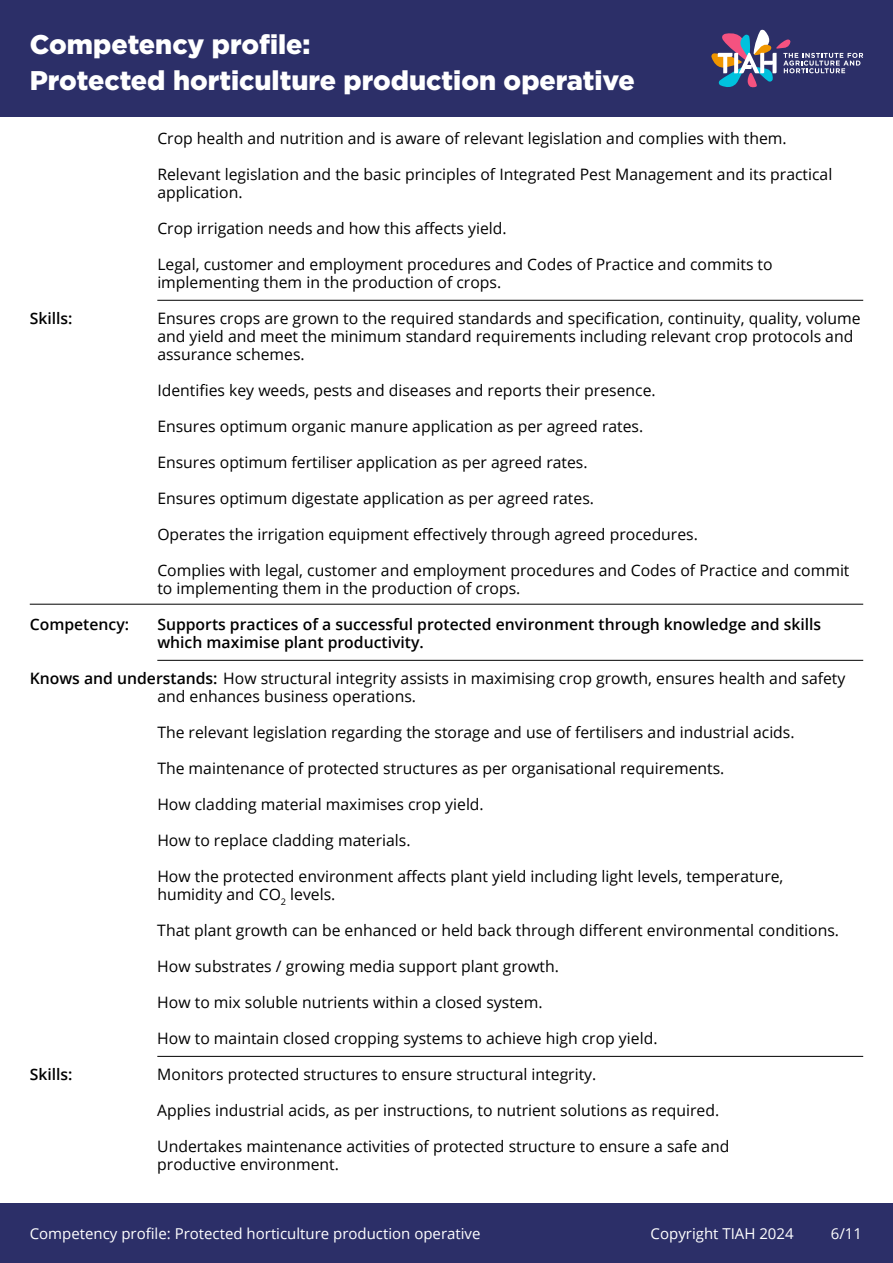
<style>
.page{position:relative;width:893px;height:1263px;background:#fff}
.page>*{position:absolute;margin:0;border:0;box-sizing:border-box;transform-origin:0 0}
.t1{font:900 27px/36px "Gotham";color:#fff}
.t2{font:15.75px/18px "Open Sans";color:#000}
.t3{font:600 15.75px/18px "Open Sans";color:#000}
.t4{font:15px "Open Sans";color:#fff}
.s1{font-weight:600}
</style>
<div class="page">
<div style="left:0;top:1203px;width:893px;height:60px;background:#2c2f68"></div>
<div style="left:0;top:0;width:893px;height:117px;background:#2c2f68"></div>
<svg style="left:711px;top:29px;width:152px;height:59px"></svg>
<hr style="left:157px;top:300px;width:706px;height:1px;background:#000">
<hr style="left:30px;top:604px;width:833px;height:1px;background:#000">
<hr style="left:157px;top:660px;width:706px;height:1px;background:#000">
<hr style="left:157px;top:1056px;width:706px;height:1px;background:#000">
<h1 class="t1" style="left:30px;top:26px;width:607px">Competency profile:<br>Protected horticulture production operative</h1>
<p class="t2" style="left:157px;top:129px;width:631px">Crop health and nutrition and is aware of relevant legislation and complies with them.</p>
<p class="t2" style="left:157px;top:165px;width:676px">Relevant legislation and the basic principles of Integrated Pest Management and its practical application.</p>
<p class="t2" style="left:157px;top:219px;width:351px">Crop irrigation needs and how this affects yield.</p>
<p class="t2" style="left:157px;top:255px;width:617px">Legal, customer and employment procedures and Codes of Practice and commits to implementing them in the production of crops.</p>
<p class="t3" style="left:30px;top:309px;width:44px">Skills:</p>
<p class="t2" style="left:157px;top:309px;width:705px">Ensures crops are grown to the required standards and specification, continuity, quality, volume and yield and meet the minimum standard requirements including relevant crop protocols and assurance schemes.</p>
<p class="t2" style="left:157px;top:381px;width:500px">Identifies key weeds, pests and diseases and reports their presence.</p>
<p class="t2" style="left:157px;top:417px;width:487px">Ensures optimum organic manure application as per agreed rates.</p>
<p class="t2" style="left:157px;top:453px;width:432px">Ensures optimum fertiliser application as per agreed rates.</p>
<p class="t2" style="left:157px;top:489px;width:438px">Ensures optimum digestate application as per agreed rates.</p>
<p class="t2" style="left:157px;top:525px;width:542px">Operates the irrigation equipment effectively through agreed procedures.</p>
<p class="t2" style="left:157px;top:561px;width:694px">Complies with legal, customer and employment procedures and Codes of Practice and commit to implementing them in the production of crops.</p>
<p class="t3" style="left:30px;top:615px;width:101px">Competency:</p>
<p class="t3" style="left:157px;top:615px;width:665px">Supports practices of a successful protected environment through knowledge and skills which maximise plant productivity.</p>
<p class="t2" style="left:157px;top:669px;width:690px;text-indent:-128px"><span class="s1">Knows and understands:</span> How structural integrity assists in maximising crop growth, ensures health and safety and enhances business operations.</p>
<p class="t2" style="left:157px;top:723px;width:639px">The relevant legislation regarding the storage and use of fertilisers and industrial acids.</p>
<p class="t2" style="left:157px;top:759px;width:569px">The maintenance of protected structures as per organisational requirements.</p>
<p class="t2" style="left:157px;top:795px;width:328px">How cladding material maximises crop yield.</p>
<p class="t2" style="left:157px;top:831px;width:255px">How to replace cladding materials.</p>
<p class="t2" style="left:157px;top:867px;width:628px">How the protected environment affects plant yield including light levels, temperature, humidity and CO<sub>2</sub> levels.</p>
<p class="t2" style="left:157px;top:921px;width:683px">That plant growth can be enhanced or held back through different environmental conditions.</p>
<p class="t2" style="left:157px;top:957px;width:403px">How substrates / growing media support plant growth.</p>
<p class="t2" style="left:157px;top:993px;width:387px">How to mix soluble nutrients within a closed system.</p>
<p class="t2" style="left:157px;top:1029px;width:502px">How to maintain closed cropping systems to achieve high crop yield.</p>
<p class="t3" style="left:30px;top:1065px;width:44px">Skills:</p>
<p class="t2" style="left:157px;top:1065px;width:441px">Monitors protected structures to ensure structural integrity.</p>
<p class="t2" style="left:157px;top:1101px;width:563px">Applies industrial acids, as per instructions, to nutrient solutions as required.</p>
<p class="t2" style="left:157px;top:1137px;width:574px">Undertakes maintenance activities of protected structure to ensure a safe and productive environment.</p>
<p class="t4" style="left:30px;top:1223px;width:452px">Competency profile: Protected horticulture production operative</p>
<p class="t4" style="left:651px;top:1223px;width:145px">Copyright TIAH 2024</p>
<p class="t4" style="left:831px;top:1223px;width:33px">6/11</p>
</div>
